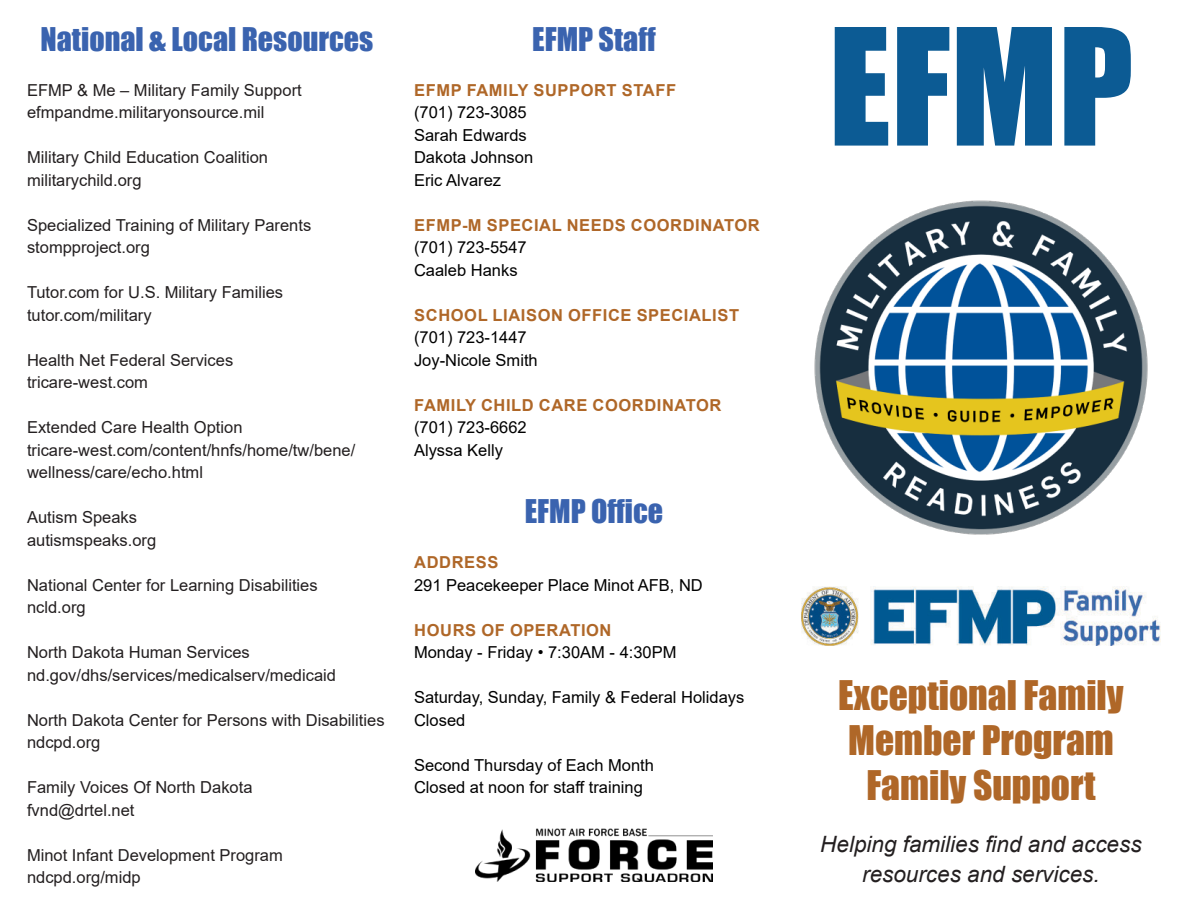
<style>
.page{position:relative;width:1188px;height:918px;background:#fff}
.page>*{position:absolute;margin:0;border:0;box-sizing:border-box;transform-origin:0 0}
.t1{font:150px "Impact";color:#0c5b94}
.t2{font:37.5px/45px "Impact";color:#af6728;text-align:center}
.t3{font:30px "Impact";color:#3a63af}
.t4{font:italic 22.5px/30px "Arial";color:#231f20;text-align:center}
.t5{font:16.5px/22.5px "Arial";color:#231f20}
.t6{font:16.5px/22.5px "Arial";color:#000}
.t7{font:700 16.5px "Arial";letter-spacing:.035em;color:#af6728}
</style>
<div class="page">
<img style="left:801px;top:586px;width:360px;height:59px">
<img style="left:814px;top:200px;width:334px;height:335px">
<img style="left:476px;top:828px;width:236px;height:54px">
<h3 class="t3" style="left:41px;top:27px;width:334px">National &amp; Local Resources</h3>
<p class="t5" style="left:27px;top:80px;width:276px">EFMP &amp; Me – Military Family Support efmpandme.militaryonsource.mil</p>
<p class="t5" style="left:27px;top:148px;width:243px">Military Child Education Coalition militarychild.org</p>
<p class="t5" style="left:27px;top:215px;width:286px">Specialized Training of Military Parents stompproject.org</p>
<p class="t5" style="left:27px;top:283px;width:258px">Tutor.com for U.S. Military Families tutor.com/military</p>
<p class="t5" style="left:27px;top:350px;width:208px">Health Net Federal Services tricare-west.com</p>
<p class="t5" style="left:27px;top:418px;width:330px">Extended Care Health Option tricare-west.com/content/hnfs/home/tw/bene/ wellness/care/echo.html</p>
<p class="t5" style="left:27px;top:508px;width:131px">Autism Speaks autismspeaks.org</p>
<p class="t5" style="left:27px;top:575px;width:292px">National Center for Learning Disabilities ncld.org</p>
<p class="t5" style="left:27px;top:643px;width:311px">North Dakota Human Services nd.gov/dhs/services/medicalserv/medicaid</p>
<p class="t5" style="left:27px;top:710px;width:359px">North Dakota Center for Persons with Disabilities ndcpd.org</p>
<p class="t5" style="left:27px;top:778px;width:227px">Family Voices Of North Dakota fvnd@drtel.net</p>
<p class="t5" style="left:27px;top:845px;width:257px">Minot Infant Development Program ndcpd.org/midp</p>
<h3 class="t3" style="left:532px;top:27px;width:125px">EFMP Staff</h3>
<p class="t7" style="left:414px;top:80px;width:263px">EFMP FAMILY SUPPORT STAFF</p>
<p class="t6" style="left:414px;top:103px;width:121px">(701) 723-3085<br>Sarah Edwards<br>Dakota Johnson<br>Eric Alvarez</p>
<p class="t7" style="left:414px;top:215px;width:347px">EFMP-M SPECIAL NEEDS COORDINATOR</p>
<p class="t6" style="left:414px;top:238px;width:114px">(701) 723-5547<br>Caaleb Hanks</p>
<p class="t7" style="left:414px;top:305px;width:326px">SCHOOL LIAISON OFFICE SPECIALIST</p>
<p class="t6" style="left:414px;top:328px;width:125px">(701) 723-1447<br>Joy-Nicole Smith</p>
<p class="t7" style="left:414px;top:395px;width:309px">FAMILY CHILD CARE COORDINATOR</p>
<p class="t6" style="left:414px;top:418px;width:114px">(701) 723-6662<br>Alyssa Kelly</p>
<h3 class="t3" style="left:525px;top:488px;width:140px">EFMP Office</h3>
<p class="t7" style="left:414px;top:553px;width:86px">ADDRESS</p>
<p class="t6" style="left:414px;top:575px;width:290px">291 Peacekeeper Place Minot AFB, ND</p>
<p class="t7" style="left:414px;top:620px;width:199px">HOURS OF OPERATION</p>
<p class="t6" style="left:414px;top:643px;width:264px">Monday - Friday • 7:30AM - 4:30PM</p>
<p class="t6" style="left:414px;top:688px;width:332px">Saturday, Sunday, Family &amp; Federal Holidays<br>Closed</p>
<p class="t6" style="left:414px;top:755px;width:241px">Second Thursday of Each Month<br>Closed at noon for staff training</p>
<h1 class="t1" style="left:829px;top:25px;width:306px">EFMP</h1>
<h2 class="t2" style="left:838px;top:674px;width:287px">Exceptional Family<br>Member Program<br>Family Support</h2>
<h3 class="t4" style="left:820px;top:830px;width:323px">Helping families find and access resources and services.</h3>
</div>
